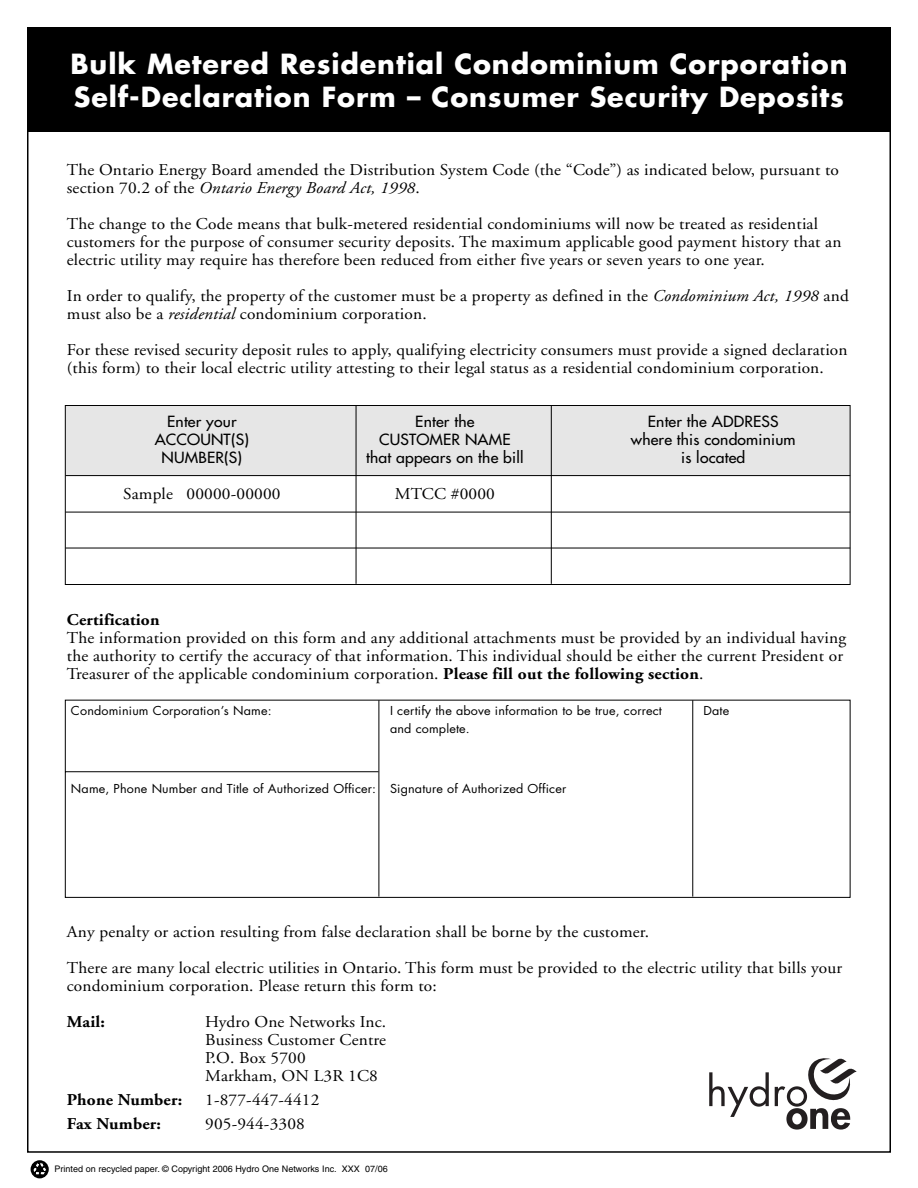
<style>
.page{position:relative;width:918px;height:1188px;background:#fff}
.page>*{position:absolute;margin:0;border:0;box-sizing:border-box;transform-origin:0 0}
.t1{font:700 27px/32.4px "Futura";letter-spacing:.035em;color:#fff}
.t2{font:16.5px/18px "Adobe Garamond";letter-spacing:.01em;color:#000;scale:1.05 1}
.t3{font:700 16.5px "Adobe Garamond";letter-spacing:.01em;color:#000;scale:1.05 1}
.t4{font:15px "Futura";letter-spacing:.01em;color:#000;scale:1.05 1}
.t5{font:12px "Futura";letter-spacing:.01em;color:#000;scale:1.05 1}
.t6{font:9px "Helvetica";color:#000}
.s1{font-style:italic}
.s2{font-weight:700}
</style>
<div class="page">
<div style="left:65px;top:406px;width:785px;height:70px;background:#e6e6e6"></div>
<div style="left:65px;top:405px;width:785px;height:180px;border:1px solid #000"></div>
<div style="left:27px;top:27px;width:864px;height:104px;background:#000"></div>
<hr style="left:65px;top:475px;width:785px;height:1px;background:#000">
<hr style="left:65px;top:512px;width:785px;height:1px;background:#000">
<hr style="left:65px;top:548px;width:785px;height:1px;background:#000">
<svg style="left:31px;top:1160px;width:18px;height:18px"></svg>
<svg style="left:32px;top:1163px;width:15px;height:14px"></svg>
<hr style="left:356px;top:406px;width:1px;height:178px;background:#000">
<hr style="left:551px;top:406px;width:1px;height:178px;background:#000">
<svg style="left:65px;top:699px;width:786px;height:199px"></svg>
<hr style="left:379px;top:700px;width:1px;height:197px;background:#000">
<hr style="left:692px;top:700px;width:1px;height:197px;background:#000">
<svg style="left:709px;top:1072px;width:60px;height:45px"></svg>
<svg style="left:775px;top:1058px;width:82px;height:72px"></svg>
<h1 class="t1" style="left:70px;top:50px;width:779px">Bulk Metered Residential Condominium Corporation<br>Self-Declaration Form – Consumer Security Deposits</h1>
<p class="t2" style="left:67px;top:163px;width:737px">The Ontario Energy Board amended the Distribution System Code (the “Code”) as indicated below, pursuant to section 70.2 of the <span class="s1">Ontario Energy Board Act, 1998</span>.</p>
<p class="t2" style="left:67px;top:217px;width:739px">The change to the Code means that bulk-metered residential condominiums will now be treated as residential customers for the purpose of consumer security deposits. The maximum applicable good payment history that an electric utility may require has therefore been reduced from either five years or seven years to one year.</p>
<p class="t2" style="left:67px;top:289px;width:746px">In order to qualify, the property of the customer must be a property as defined in the <span class="s1">Condominium Act, 1998</span> and must also be a <span class="s1">residential</span> condominium corporation.</p>
<p class="t2" style="left:67px;top:343px;width:745px">For these revised security deposit rules to apply, qualifying electricity consumers must provide a signed declaration (this form) to their local electric utility attesting to their legal status as a residential condominium corporation.</p>
<p class="t4" style="left:167px;top:414px;width:68px">Enter your</p>
<p class="t4" style="left:415px;top:414px;width:58px">Enter the</p>
<p class="t4" style="left:648px;top:414px;width:126px">Enter the ADDRESS</p>
<p class="t4" style="left:155px;top:432px;width:91px">ACCOUNT(S)</p>
<p class="t4" style="left:379px;top:432px;width:127px">CUSTOMER NAME</p>
<p class="t4" style="left:631px;top:432px;width:158px">where this condominium</p>
<p class="t4" style="left:162px;top:450px;width:78px">NUMBER(S)</p>
<p class="t4" style="left:366px;top:450px;width:151px">that appears on the bill</p>
<p class="t4" style="left:681px;top:450px;width:63px">is located</p>
<p class="t2" style="left:123px;top:487px;width:151px">Sample 00000-00000</p>
<p class="t2" style="left:395px;top:487px;width:97px">MTCC #0000</p>
<p class="t3" style="left:67px;top:614px;width:90px">Certification</p>
<p class="t2" style="left:67px;top:631px;width:744px">The information provided on this form and any additional attachments must be provided by an individual having the authority to certify the accuracy of that information. This individual should be either the current President or<br>Treasurer of the applicable condominium corporation. <span class="s2">Please fill out the following section</span>.</p>
<p class="t5" style="left:71px;top:705px;width:193px">Condominium Corporation’s Name:</p>
<p class="t5" style="left:390px;top:705px;width:260px">I certify the above information to be true, correct</p>
<p class="t5" style="left:703px;top:705px;width:26px">Date</p>
<p class="t5" style="left:390px;top:723px;width:77px">and complete.</p>
<p class="t5" style="left:71px;top:783px;width:473px">Name, Phone Number and Title of Authorized Officer: Signature of Authorized Officer</p>
<p class="t2" style="left:67px;top:916px;width:740px;line-height:36px">Any penalty or action resulting from false declaration shall be borne by the customer.<br>There are many local electric utilities in Ontario. This form must be provided to the electric utility that bills your</p>
<p class="t2" style="left:67px;top:979px;width:354px">condominium corporation. Please return this form to:</p>
<p class="t3" style="left:67px;top:1015px;width:38px">Mail:</p>
<p class="t2" style="left:205px;top:1015px;width:174px">Hydro One Networks Inc.<br>Business Customer Centre<br>P.O. Box 5700<br>Markham, ON L3R 1C8</p>
<p class="t3" style="left:67px;top:1093px;width:111px">Phone Number:</p>
<p class="t2" style="left:205px;top:1093px;width:110px">1-877-447-4412</p>
<p class="t3" style="left:67px;top:1117px;width:91px">Fax Number:</p>
<p class="t2" style="left:205px;top:1117px;width:96px">905-944-3308</p>
<p class="t6" style="left:54px;top:1165px;width:335px">Printed on recycled paper. © Copyright 2006 Hydro One Networks Inc. XXX 07/06</p>
</div>
